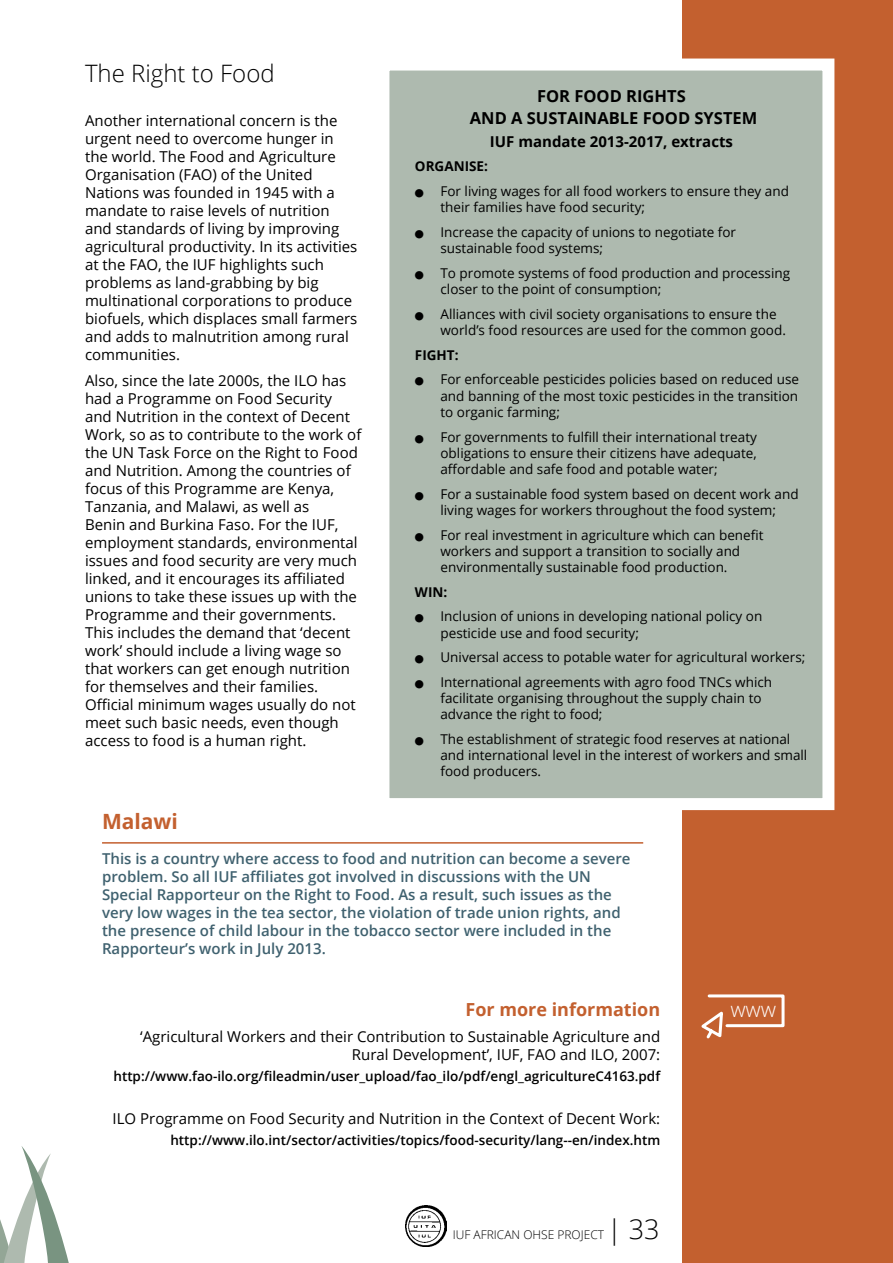
<style>
.page{position:relative;width:893px;height:1263px;background:#fff}
.page>*{position:absolute;margin:0;border:0;box-sizing:border-box;transform-origin:0 0}
.t1{font:300 27px "Open Sans";color:#000}
.t2{font:300 24px "Open Sans";color:#000}
.t3{font:700 21px "Open Sans";color:#c3602f}
.t4{font:700 18px "Open Sans";color:#c3602f}
.t5{font:700 16.5px "Open Sans";color:#000}
.t6{font:15px/18px "Open Sans";color:#000}
.t7{font:600 15px/18px "Open Sans";color:#3f616f}
.t8{font:700 15px "Open Sans";color:#000}
.t9{font:13.5px/16.2px "Open Sans";color:#000}
.t10{font:600 13.5px "Open Sans";color:#000}
.t11{font:700 13.5px "Open Sans";color:#000}
.t12{font:300 12px "Open Sans";color:#000}
</style>
<div class="page">
<img style="left:406px;top:1205px;width:40px;height:41px">
<svg style="left:0;top:1146px;width:69px;height:117px"></svg>
<div style="left:682px;top:0;width:211px;height:1263px;background:#c3602f"></div>
<div style="left:377px;top:59px;width:457px;height:751px;background:#aebaaf;border:12px solid #fff"></div>
<hr style="left:102px;top:842px;width:541px;height:2px;background:#c3602f">
<svg style="left:701px;top:994px;width:84px;height:45px"></svg>
<h2 class="t2" style="left:85px;top:57px;width:191px">THE RIGHT TO FOOD</h2>
<p class="t6" style="left:85px;top:111px;width:274px">Another international concern is the urgent need to overcome hunger in the world. The Food and Agriculture Organisation (FAO) of the United Nations was founded in 1945 with a mandate to raise levels of nutrition and standards of living by improving agricultural productivity. In its activities at the FAO, the IUF highlights such problems as land-grabbing by big multinational corporations to produce biofuels, which displaces small farmers and adds to malnutrition among rural communities.</p>
<p class="t6" style="left:85px;top:371px;width:278px">Also, since the late 2000s, the ILO has had a Programme on Food Security and Nutrition in the context of Decent Work, so as to contribute to the work of the UN Task Force on the Right to Food and Nutrition. Among the countries of focus of this Programme are Kenya, Tanzania, and Malawi, as well as<br>Benin and Burkina Faso. For the IUF, employment standards, environmental issues and food security are very much linked, and it encourages its affiliated unions to take these issues up with the Programme and their governments.<br>This includes the demand that ‘decent work’ should include a living wage so that workers can get enough nutrition for themselves and their families.<br>Official minimum wages usually do not meet such basic needs, even though access to food is a human right.</p>
<p class="t5" style="left:537px;top:84px;width:50px">For food</p>
<p class="t5" style="left:626px;top:84px;width:11px">rights</p>
<p class="t5" style="left:470px;top:107px;width:14px">and</p>
<p class="t5" style="left:511px;top:107px;width:27px">a sustainable</p>
<p class="t5" style="left:643px;top:107px;width:13px">food</p>
<p class="t5" style="left:694px;top:107px;width:12px">system</p>
<p class="t8" style="left:490px;top:131px;width:245px">IUF mandate 2013-2017, extracts</p>
<p class="t11" style="left:415px;top:157px;width:75px">ORGANISE:</p>
<p class="t9" style="left:440px;top:183px;width:350px;text-indent:-26px">● For living wages for all food workers to ensure they and their families have food security;</p>
<p class="t9" style="left:440px;top:224px;width:297px;text-indent:-26px">● Increase the capacity of unions to negotiate for sustainable food systems;</p>
<p class="t9" style="left:440px;top:265px;width:351px;text-indent:-26px">● To promote systems of food production and processing closer to the point of consumption;</p>
<p class="t9" style="left:440px;top:305px;width:347px;text-indent:-26px">● Alliances with civil society organisations to ensure the world’s food resources are used for the common good.</p>
<p class="t11" style="left:415px;top:345px;width:45px">FIGHT:</p>
<p class="t9" style="left:440px;top:371px;width:360px;text-align:justify;text-indent:-26px">● For enforceable pesticides policies based on reduced use and banning of the most toxic pesticides in the transition to organic farming;</p>
<p class="t9" style="left:440px;top:428px;width:318px;text-align:justify;text-indent:-26px">● For governments to fulfill their international treaty obligations to ensure their citizens have adequate, affordable and safe food and potable water;</p>
<p class="t9" style="left:415px;top:485px;width:385px;text-align:center">● For a sustainable food system based on decent work and living wages for workers throughout the food system;</p>
<p class="t9" style="left:440px;top:526px;width:325px;text-indent:-26px">● For real investment in agriculture which can benefit workers and support a transition to socially and environmentally sustainable food production.</p>
<p class="t11" style="left:415px;top:582px;width:34px">WIN:</p>
<p class="t9" style="left:440px;top:608px;width:323px;text-indent:-26px">● Inclusion of unions in developing national policy on pesticide use and food security;</p>
<p class="t9" style="left:415px;top:649px;width:392px">● Universal access to potable water for agricultural workers;</p>
<p class="t9" style="left:440px;top:674px;width:333px;text-indent:-26px">● International agreements with agro food TNCs which facilitate organising throughout the supply chain to advance the right to food;</p>
<p class="t9" style="left:440px;top:731px;width:368px;text-indent:-26px">● The establishment of strategic food reserves at national and international level in the interest of workers and small food producers.</p>
<h3 class="t3" style="left:102px;top:807px;width:77px">Malawi</h3>
<p class="t7" style="left:102px;top:850px;width:530px">This is a country where access to food and nutrition can become a severe problem. So all IUF affiliates got involved in discussions with the UN Special Rapporteur on the Right to Food. As a result, such issues as the very low wages in the tea sector, the violation of trade union rights, and the presence of child labour in the tobacco sector were included in the Rapporteur’s work in July 2013.</p>
<p class="t4" style="left:466px;top:997px;width:196px">For more information</p>
<p class="t6" style="left:140px;top:1027px;width:522px;text-align:right">‘Agricultural Workers and their Contribution to Sustainable Agriculture and<br>Rural Development’, IUF, FAO and ILO, 2007:</p>
<p class="t10" style="left:113px;top:1067px;width:548px">http://www.fao-ilo.org/fileadmin/user_upload/fao_ilo/pdf/engl_agricultureC4163.pdf</p>
<p class="t6" style="left:113px;top:1109px;width:549px">ILO Programme on Food Security and Nutrition in the Context of Decent Work:</p>
<p class="t10" style="left:170px;top:1131px;width:491px">http://www.ilo.int/sector/activities/topics/food-security/lang--en/index.htm</p>
<p class="t12" style="left:453px;top:1226px;width:7px">IUF</p>
<p class="t12" style="left:474px;top:1226px;width:132px">AFRICAN OHSE P ROJECT</p>
<h1 class="t1" style="left:607px;top:1210px;width:54px">| 33</h1>
</div>
